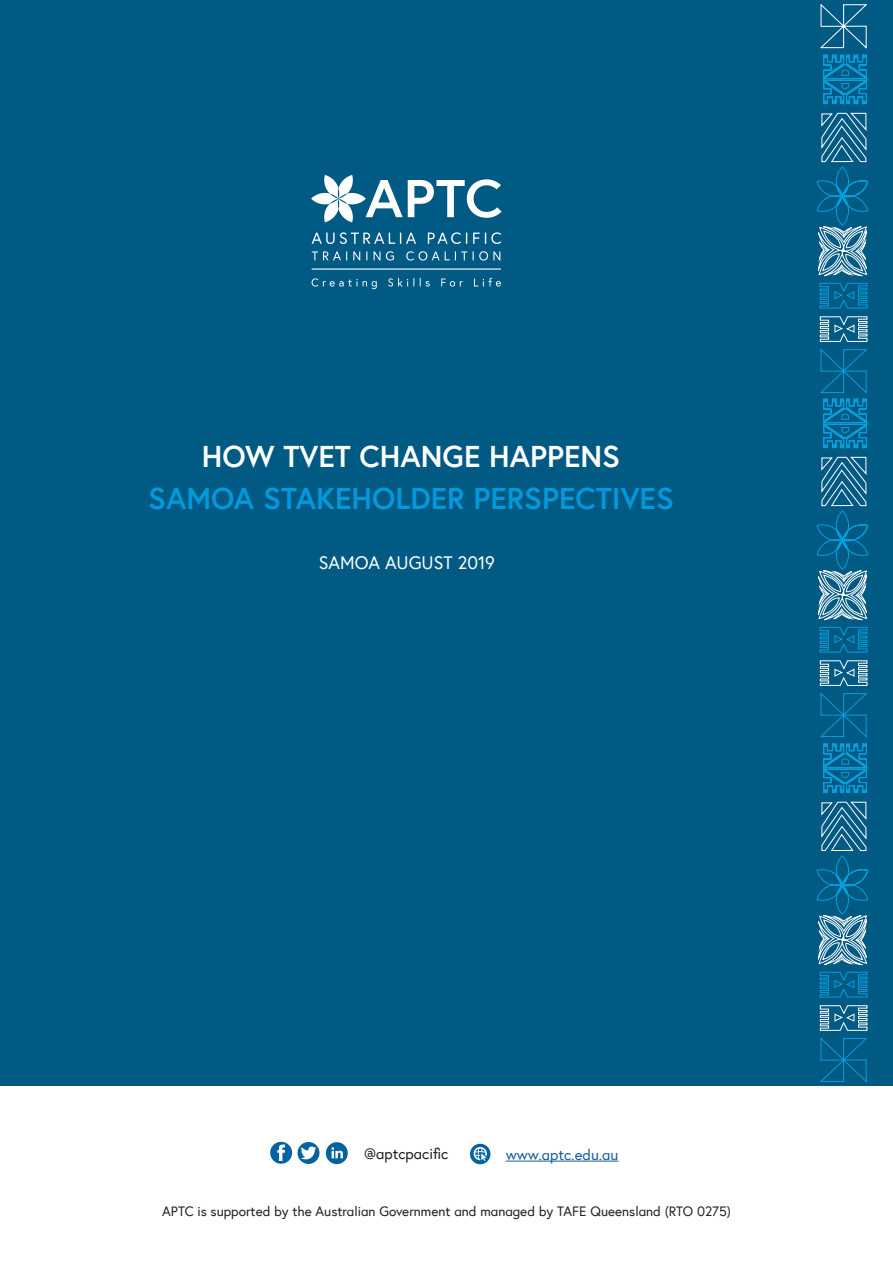
<style>
.page{position:relative;width:893px;height:1263px;background:#fff}
.page>*{position:absolute;margin:0;border:0;box-sizing:border-box;transform-origin:0 0}
.t1{font:700 30px "Europa";color:#0099dc}
.t2{font:700 30px "Europa";color:#fff}
.t3{font:18px "Europa";color:#fff}
.t4{font:15px "Europa";color:#175d9e}
.t5{font:15px "Europa";color:#241f21}
.t6{font:13.5px "Europa";color:#231f20}
</style>
<div class="page">
<div style="left:0;top:0;width:893px;height:1259px;background:#005a84"></div>
<div style="left:0;top:1086px;width:893px;height:177px;background:#fff"></div>
<svg style="left:270px;top:1142px;width:22px;height:22px"></svg>
<svg style="left:298px;top:1142px;width:21px;height:22px"></svg>
<svg style="left:326px;top:1142px;width:22px;height:22px"></svg>
<div style="left:470px;top:1144px;width:20px;height:20px;background:#0363a1;border-radius:50%"></div>
<svg style="left:474px;top:1147px;width:13px;height:14px"></svg>
<hr style="left:506px;top:1161px;width:112px;height:1px;background:#175d9e">
<svg style="left:820px;top:316px;width:48px;height:26px"></svg>
<svg style="left:816px;top:112px;width:52px;height:197px"></svg>
<svg style="left:820px;top:4px;width:47px;height:101px"></svg>
<svg style="left:820px;top:1037px;width:47px;height:46px"></svg>
<svg style="left:820px;top:1005px;width:48px;height:26px"></svg>
<svg style="left:816px;top:801px;width:52px;height:197px"></svg>
<svg style="left:820px;top:692px;width:47px;height:102px"></svg>
<svg style="left:820px;top:660px;width:48px;height:26px"></svg>
<svg style="left:820px;top:349px;width:47px;height:100px"></svg>
<svg style="left:816px;top:456px;width:52px;height:197px"></svg>
<svg style="left:312px;top:251px;width:188px;height:10px"></svg>
<svg style="left:312px;top:232px;width:189px;height:12px"></svg>
<hr style="left:312px;top:268px;width:189px;height:2px;background:#fff">
<svg style="left:312px;top:278px;width:189px;height:11px"></svg>
<svg style="left:311px;top:175px;width:191px;height:47px"></svg>
<h1 class="t2" style="left:202px;top:436px;width:420px">HOW TVET CHANGE HAPPENS</h1>
<h1 class="t1" style="left:148px;top:478px;width:527px">SAMOA STAKEHOLDER PERSPECTIVES</h1>
<h2 class="t3" style="left:319px;top:551px;width:178px">SAMOA AUGUST 2019</h2>
<p class="t5" style="left:364px;top:1144px;width:85px">@aptcpacific</p>
<p class="t4" style="left:506px;top:1145px;width:114px">www.aptc.edu.au</p>
<p class="t6" style="left:162px;top:1203px;width:570px">APTC is supported by the Australian Government and managed by TAFE Queensland (RTO 0275)</p>
</div>
